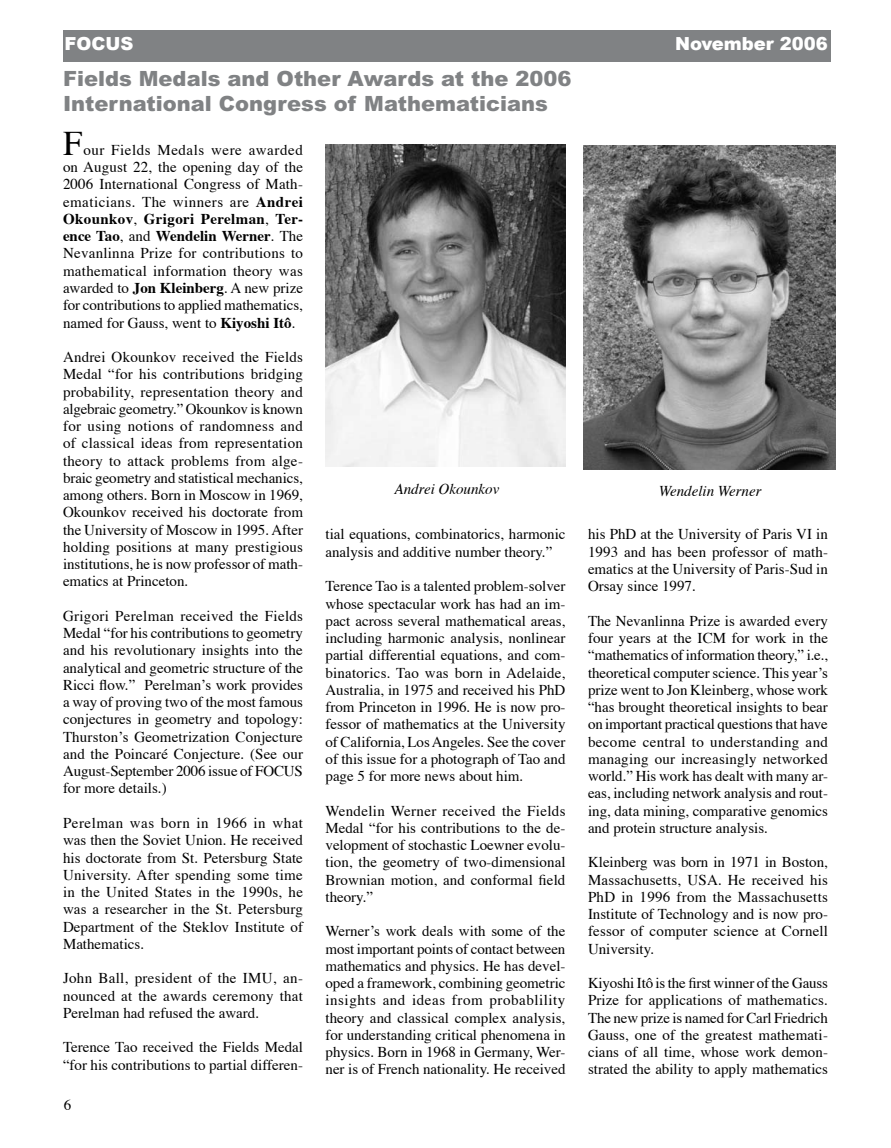
<style>
.page{position:relative;width:891px;height:1148px;background:#fff}
.page>*{position:absolute;margin:0;border:0;box-sizing:border-box;transform-origin:0 0}
.t1{font:34.5px "Times";color:#000}
.t2{font:900 21px/25.2px "Arial";color:#808284}
.t3{font:900 18px "Arial";color:#fff}
.t4{font:15px/17.2px "Times";color:#000;text-align:justify}
.t5{font:italic 15px "Times";color:#000}
.s1{font-weight:700}
</style>
<div class="page">
<div style="left:63px;top:30px;width:768px;height:31px;background:#808284"></div>
<img style="left:326px;top:144px;width:239px;height:322px">
<img style="left:584px;top:146px;width:252px;height:323px">
<p class="t3" style="left:64px;top:33px;width:70px">FOCUS</p>
<p class="t3" style="left:675px;top:33px;width:154px">November 2006</p>
<h2 class="t2" style="left:63px;top:66px;width:510px">Fields Medals and Other Awards at the 2006<br>International Congress of Mathematicians</h2>
<h1 class="t1" style="left:63px;top:121px;width:21px">F</h1>
<p class="t4" style="left:63px;top:142px;width:242px;text-indent:20px">our Fields Medals were awarded on August 22 , the opening day of the 2006 International Congress of Math&shy;ematicians. The winners are <span class="s1">Andrei Okounkov</span>, <span class="s1">Grigori Perelman</span>, <span class="s1">Ter&shy;ence Tao</span>, and <span class="s1">Wendelin Werner</span>. The Nevanlinna Prize for contributions to mathematical information theory was awarded to <span class="s1">Jon Kleinberg</span>. A new prize for contributions to applied mathematics, named for Gauss, went to <span class="s1">Kiyoshi Itô</span>.</p>
<p class="t4" style="left:63px;top:349px;width:242px">Andrei Okounkov received the Fields Medal “for his contributions bridging probability, representation theory and algebraic geometry.” Okounkov is known for using notions of randomness and of classical ideas from representation theory to attack problems from alge&shy;braic geometry and statistical mechanics, among others. Born in Moscow in 1969, Okounkov received his doctorate from the University of Moscow in 1995. After holding positions at many prestigious institutions, he is now professor of math&shy;ematics at Princeton.</p>
<p class="t4" style="left:63px;top:608px;width:242px">Grigori Perelman received the Fields Medal “for his contributions to geometry and his revolutionary insights into the analytical and geometric structure of the Ricci flow.” Perelman’s work provides a way of proving two of the most famous conjectures in geometry and topology:<br>Thurston’s Geometrization Conjecture and the Poincaré Conjecture. (See our August-September 2006 issue of FOCUS for more details.)</p>
<p class="t4" style="left:63px;top:815px;width:242px">Perelman was born in 1966 in what was then the Soviet Union. He received his doctorate from St. Petersburg State University. After spending some time in the United States in the 1990s, he was a researcher in the St. Petersburg Department of the Steklov Institute of Mathematics.</p>
<p class="t4" style="left:63px;top:970px;width:241px">John Ball, president of the IMU, an&shy;nounced at the awards ceremony that Perelman had refused the award.</p>
<p class="t4" style="left:63px;top:1039px;width:241px">Terence Tao received the Fields Medal “for his contributions to partial differen-</p>
<p class="t5" style="left:395px;top:480px;width:106px">Andrei Okounkov</p>
<p class="t5" style="left:659px;top:481px;width:104px">Wendelin Werner</p>
<p class="t4" style="left:326px;top:526px;width:242px">tial equations, combinatorics, harmonic analysis and additive number theory.”</p>
<p class="t4" style="left:326px;top:578px;width:242px">Terence Tao is a talented problem-solver whose spectacular work has had an im&shy;pact across several mathematical areas, including harmonic analysis, nonlinear partial differential equations, and com&shy;binatorics. Tao was born in Adelaide, Australia, in 1975 and received his PhD from Princeton in 1996. He is now pro&shy;fessor of mathematics at the University of California, Los Angeles. See the cover of this issue for a photograph of Tao and page 5 for more news about him.</p>
<p class="t4" style="left:326px;top:802px;width:242px">Wendelin Werner received the Fields Medal “for his contributions to the de&shy;velopment of stochastic Loewner evolu&shy;tion, the geometry of two-dimensional Brownian motion, and conformal field theory.”</p>
<p class="t4" style="left:326px;top:923px;width:242px">Werner’s work deals with some of the most important points of contact between mathematics and physics. He has devel&shy;oped a framework, combining geometric insights and ideas from probablility theory and classical complex analysis, for understanding critical phenomena in physics. Born in 1968 in Germany, Wer&shy;ner is of French nationality. He received</p>
<p class="t4" style="left:588px;top:526px;width:241px">his PhD at the University of Paris VI in 1993 and has been professor of math&shy;ematics at the University of Paris-Sud in Orsay since 1997.</p>
<p class="t4" style="left:588px;top:613px;width:242px">The Nevanlinna Prize is awarded every four years at the ICM for work in the “mathematics of information theory,” i.e., theoretical computer science. This year’s prize went to Jon Kleinberg, whose work “has brought theoretical insights to bear on important practical questions that have become central to understanding and managing our increasingly networked world.” His work has dealt with many ar&shy;eas, including network analysis and rout&shy;ing, data mining, comparative genomics and protein structure analysis.</p>
<p class="t4" style="left:588px;top:854px;width:242px">Kleinberg was born in 1971 in Boston, Massachusetts, USA. He received his PhD in 1996 from the Massachusetts Institute of Technology and is now pro&shy;fessor of computer science at Cornell University.</p>
<p class="t4" style="left:588px;top:975px;width:242px">Kiyoshi Itô is the first winner of the Gauss Prize for applications of mathematics.<br>The new prize is named for Carl Friedrich Gauss, one of the greatest mathemati&shy;cians of all time, whose work demon&shy;strated the ability to apply mathematics</p>
</div>
